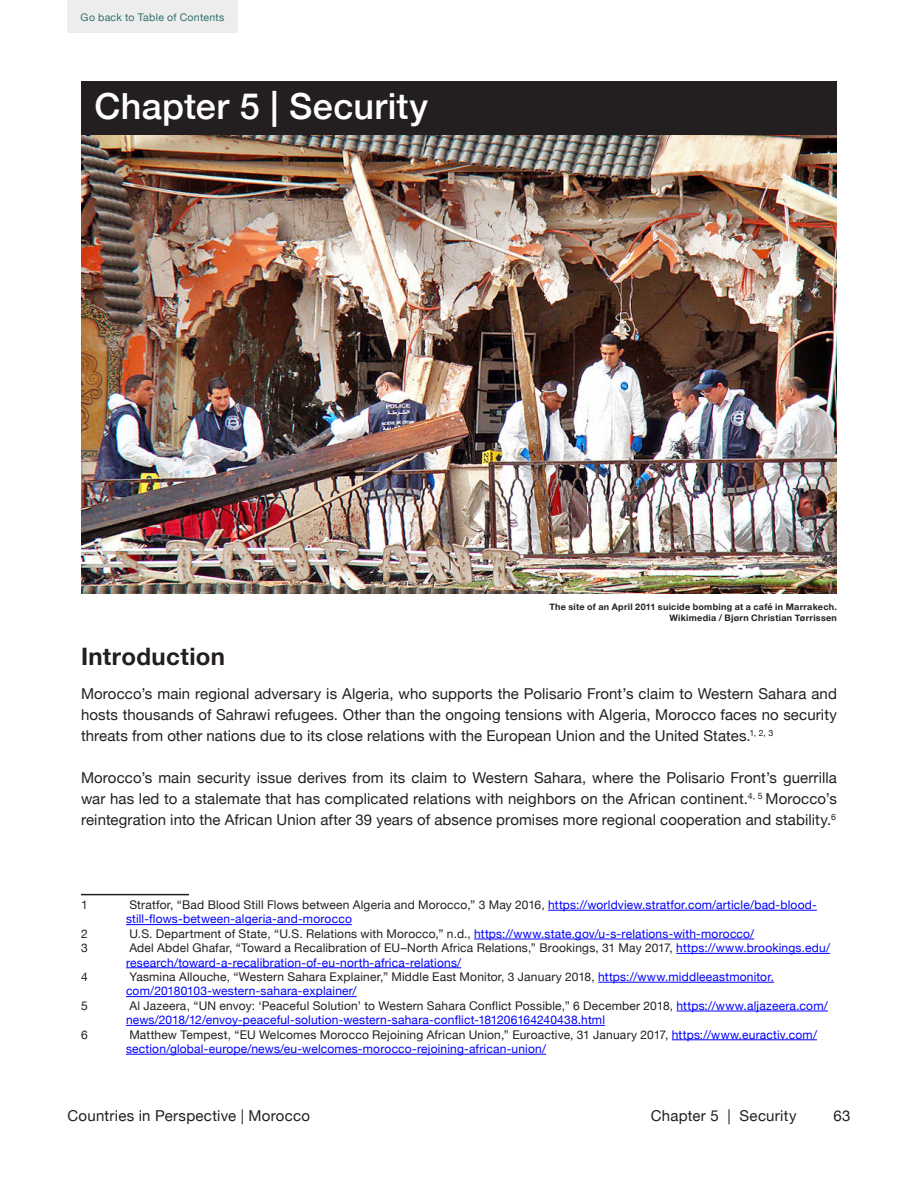
<style>
.page{position:relative;width:918px;height:1188px;background:#fff}
.page>*{position:absolute;margin:0;border:0;box-sizing:border-box;transform-origin:0 0}
.t1{font:500 36px "Helvetica Neue";letter-spacing:.01em;color:#fff}
.t2{font:700 24px "Helvetica Neue";letter-spacing:.015em;color:#231f20}
.t3{font:15px/21px "Helvetica Neue";letter-spacing:.01em;color:#231f20;text-align:justify}
.t4{font:12px/14.4px "Helvetica Neue";letter-spacing:.015em;color:#00f}
.t5{font:12px/14.4px "Helvetica Neue";letter-spacing:.015em;color:#231f20}
.t6{font:10.5px "Helvetica Neue";letter-spacing:.03em;color:#30706b}
.t7{font:700 9px/10.8px "Helvetica Neue";letter-spacing:.03em;color:#231f20;text-align:right}
.s1{color:#231f20}
.s2{color:#00f}
</style>
<div class="page">
<div style="left:68px;top:0;width:170px;height:32px;background:#ededed"></div>
<div style="left:81px;top:81px;width:756px;height:54px;background:#231f20"></div>
<img style="left:81px;top:135px;width:756px;height:459px">
<hr style="left:81px;top:894px;width:108px;height:1px;background:#231f20">
<hr style="left:548px;top:910px;width:269px;height:1px;background:#00f">
<hr style="left:126px;top:924px;width:226px;height:1px;background:#00f">
<hr style="left:474px;top:939px;width:280px;height:1px;background:#00f">
<hr style="left:676px;top:953px;width:154px;height:1px;background:#00f">
<hr style="left:126px;top:967px;width:335px;height:1px;background:#00f">
<hr style="left:598px;top:982px;width:176px;height:1px;background:#00f">
<hr style="left:126px;top:996px;width:231px;height:1px;background:#00f">
<hr style="left:677px;top:1011px;width:151px;height:1px;background:#00f">
<hr style="left:126px;top:1025px;width:479px;height:1px;background:#00f">
<hr style="left:672px;top:1039px;width:145px;height:1px;background:#00f">
<hr style="left:126px;top:1054px;width:420px;height:1px;background:#00f">
<p class="t6" style="left:81px;top:10px;width:145px">Go back to Table of Contents</p>
<h1 class="t1" style="left:94px;top:77px;width:335px">Chapter 5 | Security</h1>
<p class="t7" style="left:549px;top:602px;width:289px">The site of an April 2011 suicide bombing at a café in Marrakech.<br>Wikimedia / Bjørn Christian Tørrissen</p>
<h2 class="t2" style="left:81px;top:638px;width:146px">Introduction</h2>
<p class="t3" style="left:81px;top:684px;width:757px">Morocco’s main regional adversary is Algeria, who supports the Polisario Front’s claim to Western Sahara and hosts thousands of Sahrawi refugees. Other than the ongoing tensions with Algeria, Morocco faces no security threats from other nations due to its close relations with the European Union and the United States.<sup>1,</sup> <sup>2,</sup> <sup>3</sup></p>
<p class="t3" style="left:81px;top:768px;width:757px">Morocco’s main security issue derives from its claim to Western Sahara, where the Polisario Front’s guerrilla war has led to a stalemate that has complicated relations with neighbors on the African continent.<sup>4,</sup> <sup>5</sup> Morocco’s reintegration into the African Union after 39 years of absence promises more regional cooperation and stability.<sup>6</sup></p>
<p class="t5" style="left:81px;top:898px;width:8px">1</p>
<p class="t4" style="left:126px;top:898px;width:692px"><span class="s1">Stratfor, “Bad Blood Still Flows between Algeria and Morocco,” 3 May 2016,</span> https://worldview.stratfor.com/article/bad-blood&shy;still-flows-between-algeria-and-morocco</p>
<p class="t5" style="left:81px;top:927px;width:8px">2</p>
<p class="t5" style="left:129px;top:927px;width:626px">U.S. Department of State, “U.S. Relations with Morocco,” n.d., <span class="s2">https://www.state.gov/u-s-relations-with-morocco/</span></p>
<p class="t5" style="left:81px;top:941px;width:8px">3</p>
<p class="t4" style="left:126px;top:941px;width:706px"><span class="s1">Adel Abdel Ghafar, “Toward a Recalibration of EU–North Africa Relations,” Brookings, 31 May 2017,</span> https://www.brookings.edu/ research/toward-a-recalibration-of-eu-north-africa-relations/</p>
<p class="t5" style="left:81px;top:970px;width:8px">4</p>
<p class="t5" style="left:126px;top:970px;width:650px">Yasmina Allouche, “Western Sahara Explainer,” Middle East Monitor, 3 January 2018, <span class="s2">https://www.middleeastmonitor. com/20180103-western-sahara-explainer/</span></p>
<p class="t5" style="left:81px;top:999px;width:8px">5</p>
<p class="t4" style="left:126px;top:999px;width:703px"><span class="s1">Al Jazeera, “UN envoy: ‘Peaceful Solution’ to Western Sahara Conflict Possible,” 6 December 2018,</span> https://www.aljazeera.com/ news/2018/12/envoy-peaceful-solution-western-sahara-conflict-181206164240438.html</p>
<p class="t5" style="left:81px;top:1028px;width:8px">6</p>
<p class="t4" style="left:126px;top:1028px;width:693px"><span class="s1">Matthew Tempest, “EU Welcomes Morocco Rejoining African Union,” Euroactive, 31 January 2017,</span> https://www.euractiv.com/ section/global-europe/news/eu-welcomes-morocco-rejoining-african-union/</p>
<p class="t3" style="left:68px;top:1106px;width:244px">Countries in Perspective | Morocco</p>
<p class="t3" style="left:651px;top:1106px;width:147px">Chapter 5 | Security</p>
<p class="t3" style="left:834px;top:1106px;width:18px">63</p>
</div>
